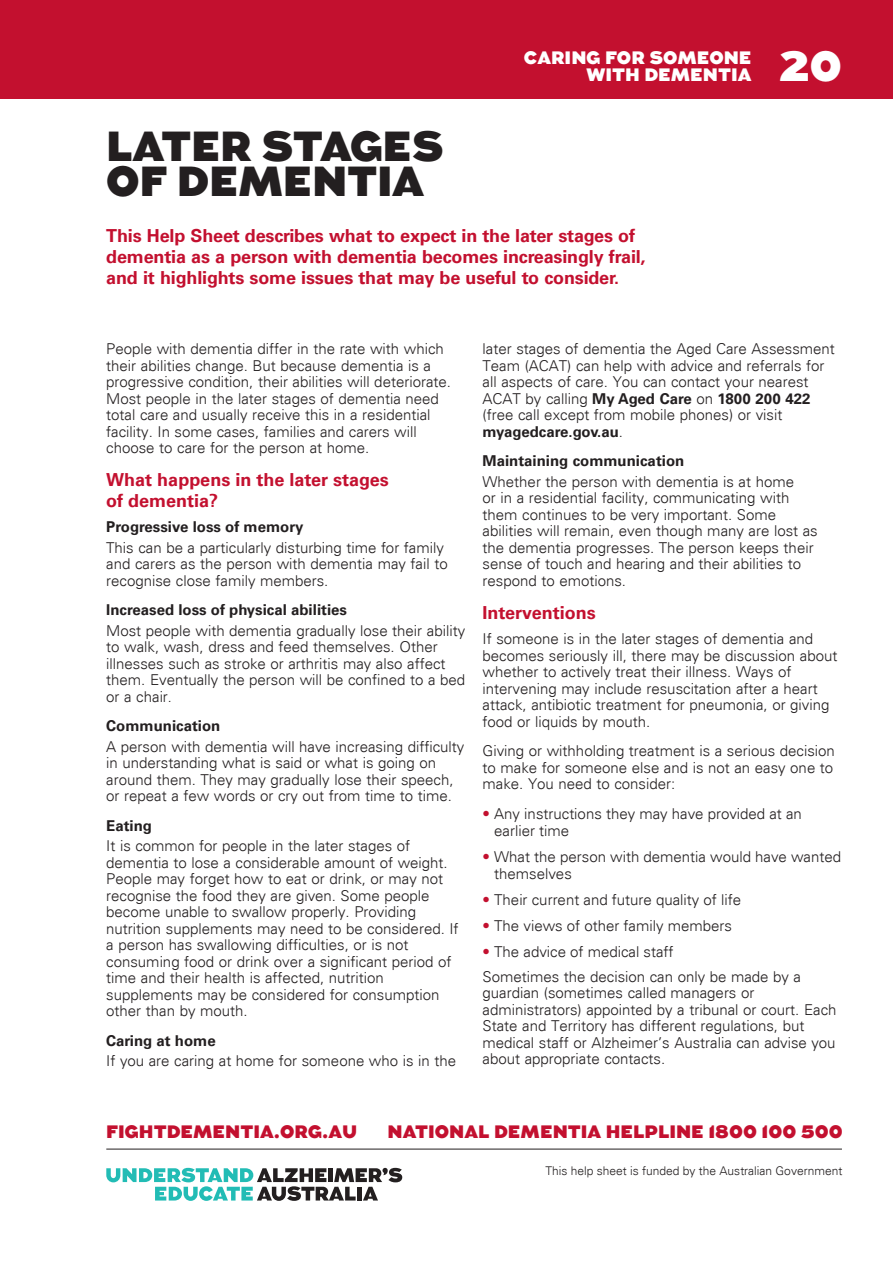
<style>
.page{position:relative;width:893px;height:1263px;background:#fff}
.page>*{position:absolute;margin:0;border:0;box-sizing:border-box;transform-origin:0 0}
.Heading_Large{font:900 42px/34.5px "Augustus";letter-spacing:-.01em;color:#231f20}
.Heading_Large-2{font:900 42px "Augustus";color:#fff}
.Explanation_Text{font:700 18px/21px "Univers LT Std";letter-spacing:-.01em;color:#c3102f}
.FactSheet_Subtitle{font:900 18px "Augustus";color:#c3102f}
.Subheading_Intro_Sma{font:700 18px/21px "Univers LT Std";color:#c3102f}
.FactSheet_Subtitle-2{font:900 18px "Augustus";color:#fff}
.Body_Text{font:300 15px/16.5px "Univers";color:#231f20}
.Body_Copy{font:300 15px/17.2px "Univers";color:#231f20}
.minor_headin{font:700 15px "Univers LT Std";color:#231f20}
.Body_Copy-2{font:300 12px "Univers";color:#231f20}
.s1{font-size:14.25px}
.s2{font-family:"Univers LT Std";font-weight:700}
.s3{color:#c3102f}
</style>
<div class="page">
<div style="left:0;top:0;width:893px;height:99px;background:#c3102f"></div>
<hr style="left:106px;top:1149px;width:736px;height:1px;background:#231f20">
<svg style="left:106px;top:1168px;width:296px;height:33px"></svg>
<p class="FactSheet_Subtitle-2" style="left:524px;top:47px;width:229px">CARING FOR SOMEONE</p>
<p class="FactSheet_Subtitle-2" style="left:586px;top:64px;width:167px">WITH DEMENTIA</p>
<p class="Heading_Large" style="left:106px;top:130px;width:339px">LATER STAGES<br>OF DEMENTIA</p>
<p class="Explanation_Text" style="left:106px;top:225px;width:541px">This Help Sheet describes what to expect in the later stages of dementia as a person with dementia becomes increasingly frail, and it highlights some issues that may be useful to consider.</p>
<p class="Heading_Large-2" style="left:780px;top:41px;width:64px">20</p>
<p class="Body_Text" style="left:106px;top:341px;width:346px">People with dementia differ in the rate with which their abilities change. But because dementia is a progressive condition, their abilities will deteriorate.<br>Most people in the later stages of dementia need total care and usually receive this in a residential facility. In some cases, families and carers will choose to care for the person at home.</p>
<p class="Subheading_Intro_Sma" style="left:106px;top:469px;width:284px">What happens in the later stages of dementia?</p>
<p class="minor_headin" style="left:106px;top:518px;width:199px">Progressive loss of memory</p>
<p class="Body_Text" style="left:106px;top:539px;width:343px">This can be a particularly disturbing time for family and carers as the person with dementia may fail to recognise close family members.</p>
<p class="minor_headin" style="left:106px;top:601px;width:242px">Increased loss of physical abilities</p>
<p class="Body_Text" style="left:106px;top:622px;width:360px">Most people with dementia gradually lose their ability to walk, wash, dress and feed themselves. Other illnesses such as stroke or arthritis may also affect them. Eventually the person will be confined to a bed or a chair<span class="s1">.</span></p>
<p class="minor_headin" style="left:106px;top:717px;width:116px">Communication</p>
<p class="Body_Text" style="left:106px;top:738px;width:360px">A person with dementia will have increasing difficulty in understanding what is said or what is going on around them. They may gradually lose their speech, or repeat a few words or cry out from time to time.</p>
<p class="minor_headin" style="left:106px;top:816px;width:47px">Eating</p>
<p class="Body_Text" style="left:106px;top:838px;width:354px">It is common for people in the later stages of dementia to lose a considerable amount of weight.<br>People may forget how to eat or drink, or may not recognise the food they are given. Some people become unable to swallow properly. Providing nutrition supplements may need to be considered. If a person has swallowing difficulties, or is not consuming food or drink over a significant period of time and their health is affected, nutrition supplements may be considered for consumption other than by mouth.</p>
<p class="minor_headin" style="left:106px;top:1031px;width:111px">Caring at home</p>
<p class="Body_Text" style="left:106px;top:1053px;width:351px">If you are caring at home for someone who is in the</p>
<p class="Body_Text" style="left:483px;top:341px;width:354px">later stages of dementia the Aged Care Assessment Team (ACAT) can help with advice and referrals for all aspects of care. You can contact your nearest ACAT by calling <span class="s2">My Aged Care</span> on <span class="s2">1800 200 422 </span>(free call except from mobile phones) or visit <span class="s2">myagedcare.gov.au</span>.</p>
<p class="minor_headin" style="left:483px;top:452px;width:203px">Maintaining communication</p>
<p class="Body_Text" style="left:483px;top:473px;width:337px">Whether the person with dementia is at home<br>or in a residential facility, communicating with them continues to be very important. Some abilities will remain, even though many are lost as the dementia progresses. The person keeps their sense of touch and hearing and their abilities to respond to emotions.</p>
<p class="Subheading_Intro_Sma" style="left:483px;top:603px;width:115px">Interventions</p>
<p class="Body_Text" style="left:483px;top:631px;width:356px">If someone is in the later stages of dementia and becomes seriously ill, there may be discussion about whether to actively treat their illness. Ways of intervening may include resuscitation after a heart attack, antibiotic treatment for pneumonia, or giving food or liquids by mouth.</p>
<p class="Body_Text" style="left:483px;top:742px;width:354px;text-align:justify">Giving or withholding treatment is a serious decision to make for someone else and is not an easy one to make. You need to consider:</p>
<p class="Body_Copy" style="left:494px;top:805px;width:309px;text-indent:-12px"><span class="s3">•</span> Any instructions they may have provided at an earlier time</p>
<p class="Body_Copy" style="left:494px;top:848px;width:348px;text-indent:-12px"><span class="s3">•</span> What the person with dementia would have wanted themselves</p>
<p class="Body_Copy" style="left:483px;top:891px;width:260px"><span class="s3">•</span> Their current and future quality of life</p>
<p class="Body_Copy" style="left:483px;top:917px;width:251px"><span class="s3">•</span> The views of other family members</p>
<p class="Body_Copy" style="left:483px;top:943px;width:192px"><span class="s3">•</span> The advice of medical staff</p>
<p class="Body_Text" style="left:483px;top:968px;width:355px">Sometimes the decision can only be made by a guardian (sometimes called managers or administrators) appointed by a tribunal or court. Each State and Territory has different regulations, but medical staff or Alzheimer’s Australia can advise you about appropriate contacts.</p>
<p class="FactSheet_Subtitle" style="left:106px;top:1121px;width:252px">FIGHTDEMENTIA.ORG.AU</p>
<p class="FactSheet_Subtitle" style="left:387px;top:1121px;width:457px">NATIONAL DEMENTIA HELPLINE 1800 100 500</p>
<p class="Body_Copy-2" style="left:546px;top:1164px;width:298px">This help sheet is funded by the Australian Government</p>
</div>
